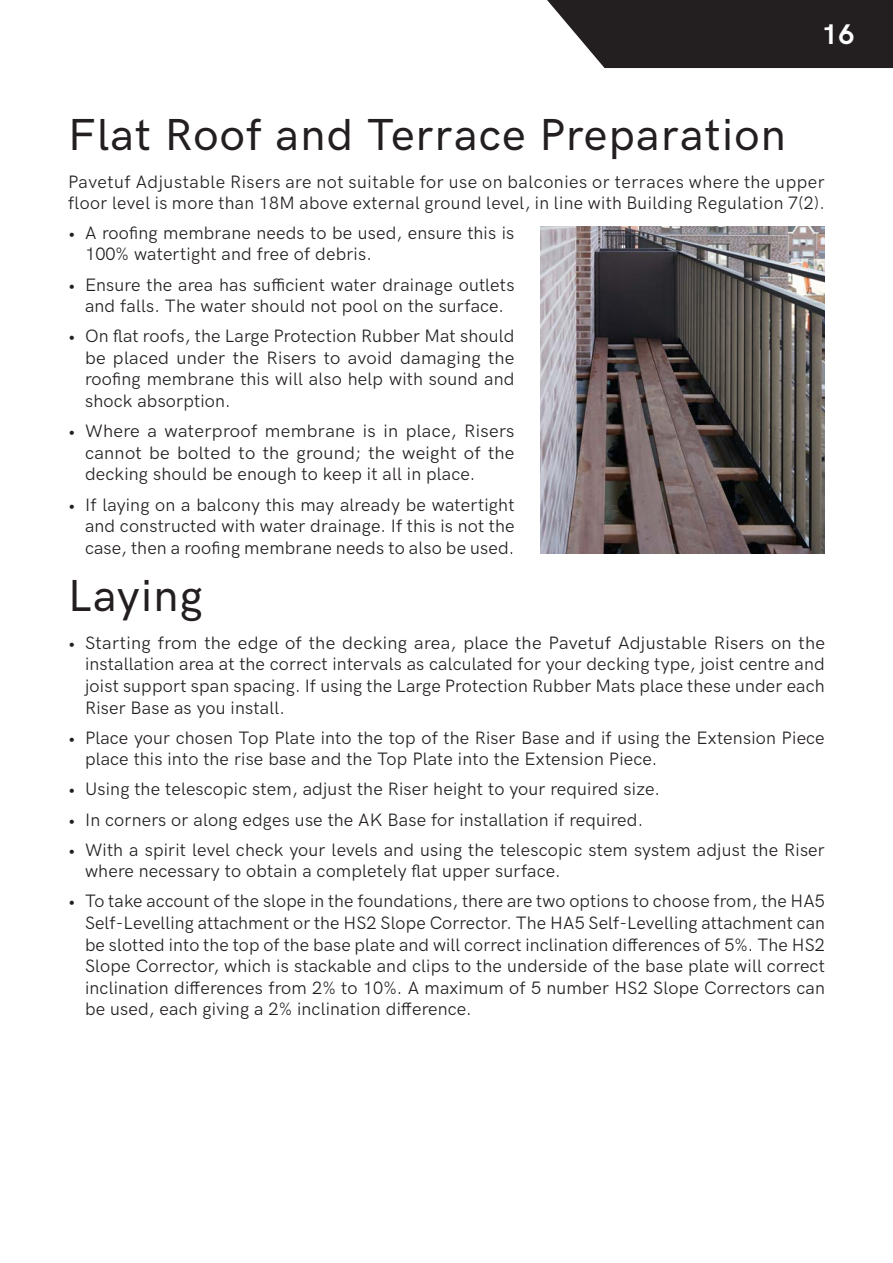
<style>
.page{position:relative;width:893px;height:1263px;background:#fff}
.page>*{position:absolute;margin:0;border:0;box-sizing:border-box;transform-origin:0 0}
.Sub_Heading{font:500 45px "HK Grotesk";letter-spacing:.03em;color:#231f20}
.Page_Number_Right{font:700 28.5px "HK Grotesk";color:#fff}
.Paragraph_Text{font:18px/21.6px "HK Grotesk";letter-spacing:.01em;color:#231f20;text-align:justify}
</style>
<div class="page">
<svg style="left:547px;top:0;width:346px;height:68px;background:#353132"></svg>
<img style="left:540px;top:226px;width:285px;height:328px">
<p class="Sub_Heading" style="left:68px;top:100px;width:719px">Flat Roof and Terrace Preparation</p>
<p class="Page_Number_Right" style="left:822px;top:13px;width:35px">16</p>
<p class="Paragraph_Text" style="left:68px;top:169px;width:758px">Pavetuf Adjustable Risers are not suitable for use on balconies or terraces where the upper floor level is more than 18M above external ground level, in line with Building Regulation 7(2).</p>
<p class="Paragraph_Text" style="left:85px;top:220px;width:431px;text-indent:-17px">• A roofing membrane needs to be used, ensure this is<br>100% watertight and free of debris.</p>
<p class="Paragraph_Text" style="left:68px;top:272px;width:448px;text-align:center">• Ensure the area has sufficient water drainage outlets and falls. The water should not pool on the surface.</p>
<p class="Paragraph_Text" style="left:85px;top:324px;width:431px;text-indent:-17px">• On flat roofs, the Large Protection Rubber Mat should be placed under the Risers to avoid damaging the roofing membrane this will also help with sound and shock absorption.</p>
<p class="Paragraph_Text" style="left:85px;top:419px;width:431px;text-indent:-17px">• Where a waterproof membrane is in place, Risers cannot be bolted to the ground; the weight of the decking should be enough to keep it all in place.</p>
<p class="Paragraph_Text" style="left:85px;top:492px;width:431px;text-indent:-17px">• If laying on a balcony this may already be watertight and constructed with water drainage. If this is not the case, then a roofing membrane needs to also be used.</p>
<p class="Sub_Heading" style="left:68px;top:561px;width:136px">Laying</p>
<p class="Paragraph_Text" style="left:85px;top:630px;width:741px;text-indent:-17px">• Starting from the edge of the decking area, place the Pavetuf Adjustable Risers on the installation area at the correct intervals as calculated for your decking type, joist centre and joist support span spacing. If using the Large Protection Rubber Mats place these under each Riser Base as you install.</p>
<p class="Paragraph_Text" style="left:85px;top:725px;width:741px;text-indent:-17px">• Place your chosen Top Plate into the top of the Riser Base and if using the Extension Piece place this into the rise base and the Top Plate into the Extension Piece.</p>
<p class="Paragraph_Text" style="left:68px;top:777px;width:593px">• Using the telescopic stem, adjust the Riser height to your required size.</p>
<p class="Paragraph_Text" style="left:68px;top:807px;width:577px">• In corners or along edges use the AK Base for installation if required.</p>
<p class="Paragraph_Text" style="left:85px;top:837px;width:741px;text-indent:-17px">• With a spirit level check your levels and using the telescopic stem system adjust the Riser where necessary to obtain a completely flat upper surface.</p>
<p class="Paragraph_Text" style="left:85px;top:889px;width:741px;text-indent:-17px">• To take account of the slope in the foundations, there are two options to choose from, the HA5<br>Self-Levelling attachment or the HS2 Slope Corrector. The HA5 Self-Levelling attachment can be slotted into the top of the base plate and will correct inclination differences of 5%. The HS2<br>Slope Corrector, which is stackable and clips to the underside of the base plate will correct inclination differences from 2% to 10%. A maximum of 5 number HS2 Slope Correctors can be used, each giving a 2% inclination difference.</p>
</div>
